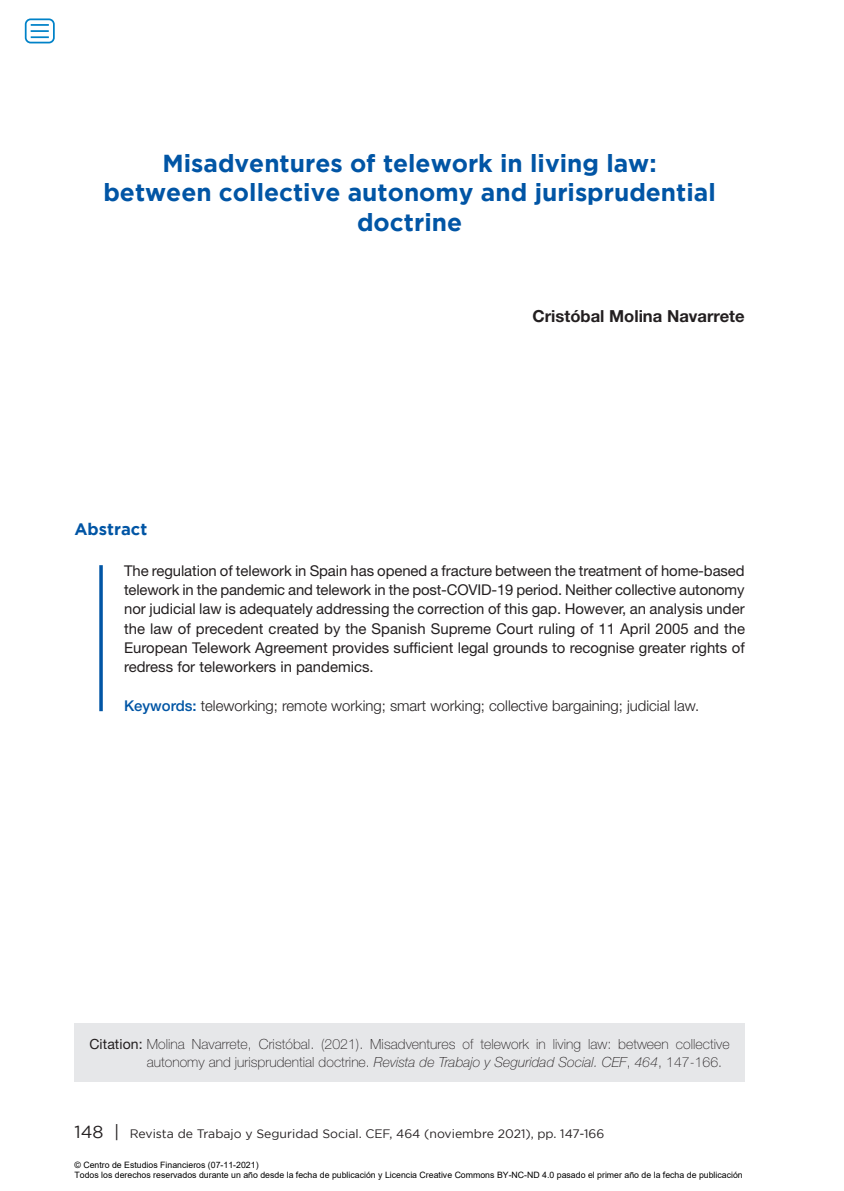
<style>
.page{position:relative;width:844px;height:1191px;background:#fff}
.page>*{position:absolute;margin:0;border:0;box-sizing:border-box;transform-origin:0 0}
.t1{font:700 24.5px/29.8px "Gotham";color:#0155a5;text-align:center}
.t2{font:700 16.62px "Helvetica Neue LT Std";color:#231f20}
.t3{font:700 16.62px "Gotham";color:#0155a5}
.t4{font:14.88px/19.2px "Helvetica Neue LT Std";color:#231f20;text-align:justify}
.t5{font:300 14.88px "Helvetica Neue LT Std";color:#231f20}
.t6{font:100 14px/18.4px "Helvetica Neue LT Std";letter-spacing:.005em;color:#231f20}
.t7{font:12.25px "Gotham";color:#231f20}
.t8{font:8.75px/10.5px "Arial";color:#000}
.s1{font-weight:500;color:#0155a5}
.s2{font-weight:400}
.s3{font-style:italic}
.s4{font-size:17.5px}
</style>
<div class="page">
<svg style="left:99px;top:565px;width:4px;height:146px"></svg>
<div style="left:74px;top:1023px;width:670px;height:58px;background:#e6e7e9"></div>
<div style="left:25px;top:18px;width:30px;height:25px;border:2px solid #0082c8;border-radius:5px"></div>
<svg style="left:31px;top:24px;width:18px;height:14px"></svg>
<h1 class="t1" style="left:103px;top:147px;width:613px">Misadventures of telework in living law:<br>between collective autonomy and jurisprudential doctrine</h1>
<p class="t2" style="left:532px;top:305px;width:214px">Cristóbal Molina Navarrete</p>
<p class="t3" style="left:74px;top:520px;width:74px">Abstract</p>
<p class="t4" style="left:124px;top:560px;width:622px">The regulation of telework in Spain has opened a fracture between the treatment of home-based telework in the pandemic and telework in the post-COVID-19 period. Neither collective autonomy nor judicial law is adequately addressing the correction of this gap. However, an analysis under the law of precedent created by the Spanish Supreme Court ruling of 11 April 2005 and the European Telework Agreement provides sufficient legal grounds to recognise greater rights of redress for teleworkers in pandemics.</p>
<p class="t5" style="left:124px;top:697px;width:576px"><span class="s1">Keywords:</span> teleworking; remote working; smart working; collective bargaining; judicial law.</p>
<p class="t6" style="left:147px;top:1034px;width:584px;text-indent:-57px"><span class="s2">Citation:</span> Molina Navarrete, Cristóbal. (2021). Misadventures of telework in living law: between collective autonomy and jurisprudential doctrine. <span class="s3">Revista de Trabajo y Seguridad Social. CEF</span>, <span class="s3">464</span>, 147-166.</p>
<p class="t7" style="left:74px;top:1127px;width:531px"><span class="s4">148 |</span> Revista de Trabajo y Seguridad Social. CEF, 464 (noviembre 2021), pp. 147-166</p>
<p class="t8" style="left:74px;top:1159px;width:669px">© Centro de Estudios Financieros (07-11-2021)<br>Todos los derechos reservados durante un año desde la fecha de publicación y Licencia Creative Commons BY-NC-ND 4.0 pasado el primer año de la fecha de publicación</p>
</div>
